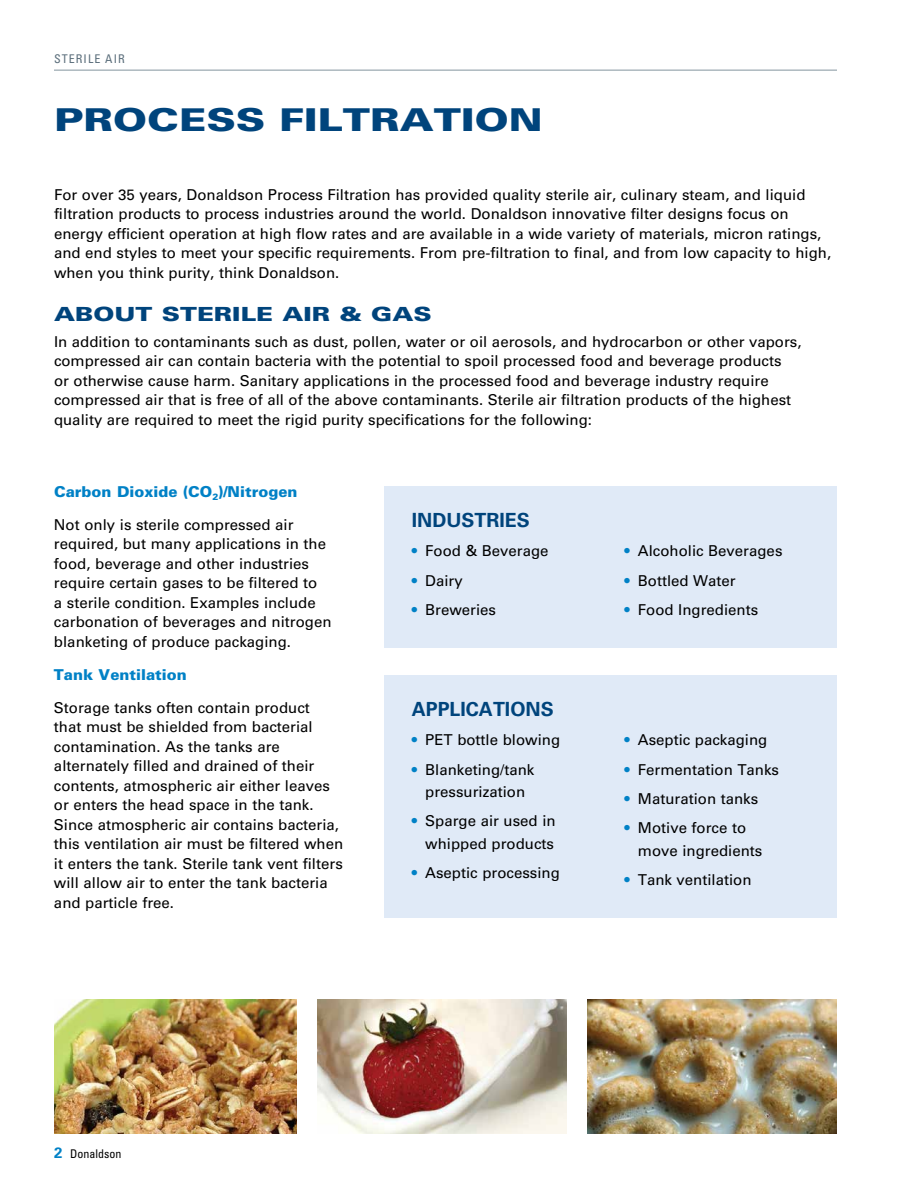
<style>
.page{position:relative;width:918px;height:1188px;background:#fff}
.page>*{position:absolute;margin:0;border:0;box-sizing:border-box;transform-origin:0 0}
.t1{font:900 31.5px "Univers LT Std";color:#00447c;scale:1.3 1}
.t2{font:700 19.5px "Univers LT Std";color:#00447c}
.t3{font:900 19.5px "Univers LT Std";color:#00447c;scale:1.3 1}
.t4{font:15px/19.5px "Univers LT Std";color:#000}
.t5{font:900 15px "Univers LT Std";color:#0081c6}
.t6{font:condensed 12px "Univers LT Std";letter-spacing:.09em;color:#5c6f7c}
.t7{font:condensed 12px "Univers LT Std";color:#000}
.s1{font-weight:900;color:#0081c6}
.s2{font-weight:700;color:#0081c6}
.s3{font-weight:700;font-stretch:normal;font-size:15px;color:#0081c6}
</style>
<div class="page">
<hr style="left:54px;top:69px;width:783px;height:2px;background:#adb8bf">
<div style="left:385px;top:675px;width:452px;height:243px;background:#e0eaf7"></div>
<div style="left:385px;top:486px;width:452px;height:162px;background:#e0eaf7"></div>
<img style="left:54px;top:999px;width:243px;height:135px">
<img style="left:317px;top:999px;width:250px;height:135px">
<img style="left:587px;top:999px;width:250px;height:135px">
<p class="t6" style="left:54px;top:51px;width:72px">STERILE AIR</p>
<h1 class="t1" style="left:54px;top:100px;width:378px">PROCESS FILTRATION</h1>
<p class="t4" style="left:54px;top:185px;width:779px">For over 35 years, Donaldson Process Filtration has provided quality sterile air, culinary steam, and liquid filtration products to process industries around the world. Donaldson innovative filter designs focus on energy efficient operation at high flow rates and are available in a wide variety of materials, micron ratings, and end styles to meet your specific requirements. From pre-filtration to final, and from low capacity to high, when you think purity, think Donaldson.</p>
<h2 class="t3" style="left:54px;top:301px;width:292px">ABOUT STERILE AIR &amp; GAS</h2>
<p class="t4" style="left:54px;top:332px;width:749px">In addition to contaminants such as dust, pollen, water or oil aerosols, and hydrocarbon or other vapors, compressed air can contain bacteria with the potential to spoil processed food and beverage products<br>or otherwise cause harm. Sanitary applications in the processed food and beverage industry require compressed air that is free of all of the above contaminants. Sterile air filtration products of the highest quality are required to meet the rigid purity specifications for the following:</p>
<p class="t4" style="left:54px;top:475px;width:245px;line-height:33px"><span class="s1">Carbon Dioxide (CO</span><sub>2</sub><span class="s1">)/Nitrogen<br></span>Not only is sterile compressed air</p>
<p class="t4" style="left:54px;top:534px;width:279px">required, but many applications in the food, beverage and other industries require certain gases to be filtered to<br>a sterile condition. Examples include carbonation of beverages and nitrogen blanketing of produce packaging.</p>
<p class="t5" style="left:54px;top:665px;width:134px">Tank Ventilation</p>
<p class="t4" style="left:54px;top:698px;width:291px">Storage tanks often contain product<br>that must be shielded from bacterial contamination. As the tanks are alternately filled and drained of their contents, atmospheric air either leaves or enters the head space in the tank.<br>Since atmospheric air contains bacteria, this ventilation air must be filtered when it enters the tank. Sterile tank vent filters will allow air to enter the tank bacteria and particle free.</p>
<h2 class="t2" style="left:412px;top:509px;width:120px">INDUSTRIES</h2>
<p class="t4" style="left:412px;top:541px;width:138px"><span class="s2">•</span> Food &amp; Beverage</p>
<p class="t4" style="left:412px;top:571px;width:53px"><span class="s2">•</span> Dairy</p>
<p class="t4" style="left:412px;top:600px;width:86px"><span class="s2">•</span> Breweries</p>
<h2 class="t2" style="left:412px;top:698px;width:143px">APPLICATIONS</h2>
<p class="t4" style="left:412px;top:730px;width:150px"><span class="s2">•</span> PET bottle blowing</p>
<p class="t4" style="left:412px;top:758px;width:124px;line-height:22.5px;text-align:center"><span class="s2">•</span> Blanketing/tank pressurization</p>
<p class="t4" style="left:412px;top:810px;width:145px;line-height:22.5px;text-align:right"><span class="s2">•</span> Sparge air used in whipped products</p>
<p class="t4" style="left:412px;top:863px;width:150px"><span class="s2">•</span> Aseptic processing</p>
<p class="t4" style="left:624px;top:541px;width:160px"><span class="s2">•</span> Alcoholic Beverages</p>
<p class="t4" style="left:624px;top:571px;width:113px"><span class="s2">•</span> Bottled Water</p>
<p class="t4" style="left:624px;top:600px;width:135px"><span class="s2">•</span> Food Ingredients</p>
<p class="t4" style="left:624px;top:730px;width:145px"><span class="s2">•</span> Aseptic packaging</p>
<p class="t4" style="left:624px;top:760px;width:156px"><span class="s2">•</span> Fermentation Tanks</p>
<p class="t4" style="left:624px;top:789px;width:135px"><span class="s2">•</span> Maturation tanks</p>
<p class="t4" style="left:638px;top:817px;width:126px;line-height:22.5px;text-indent:-14px"><span class="s2">•</span> Motive force to move ingredients</p>
<p class="t4" style="left:624px;top:870px;width:129px"><span class="s2">•</span> Tank ventilation</p>
<p class="t7" style="left:54px;top:1146px;width:69px"><span class="s3">2</span> Donaldson</p>
</div>
